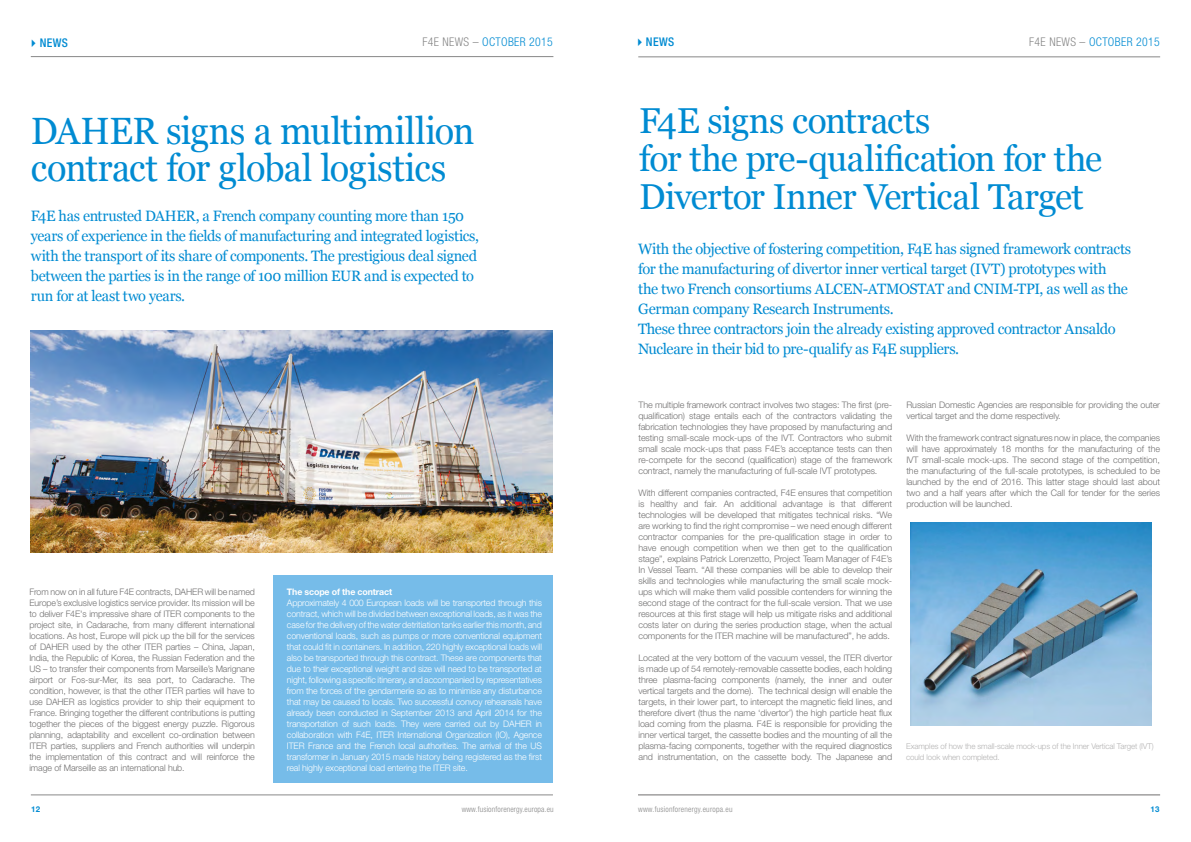
<style>
.page{position:relative;width:1191px;height:842px;background:#fff}
.page>*{position:absolute;margin:0;border:0;box-sizing:border-box;transform-origin:0 0}
.t1{font:38px/37px "Georgia";letter-spacing:-.015em;color:#008bd2;scale:.95 1}
.t2{font:36px/38px "Georgia";letter-spacing:-.025em;color:#008bd2}
.t3{font:15px/20px "Georgia";letter-spacing:-.025em;color:#008bd2}
.t4{font:300 condensed 12px "Helvetica Neue LT Std";letter-spacing:.03em;color:#008bd2}
.t5{font:500 condensed 12px "Helvetica Neue LT Std";letter-spacing:.03em;color:#008bd2}
.t6{font:300 9px/11px "Helvetica Neue LT Std";letter-spacing:-.01em;color:#706f6f;text-align:justify}
.t7{font:300 9px/11px "Helvetica Neue LT Std";letter-spacing:-.015em;color:#fff;text-align:justify}
.t8{font:700 9px "Helvetica Neue LT Std";letter-spacing:-.015em;color:#fff}
.t9{font:300 8px/11px "Helvetica Neue LT Std";letter-spacing:-.01em;color:#b3b2b2}
.t10{font:300 condensed 8px "Helvetica Neue LT Std";letter-spacing:.025em;color:#878787}
.t11{font:700 8px "Helvetica Neue LT Std";color:#008bd2}
.s1{color:#878787}
</style>
<div class="page">
<hr style="left:31px;top:56px;width:522px;height:1px;background:#878787">
<hr style="left:638px;top:57px;width:522px;height:1px;background:#878787">
<div style="left:274px;top:575px;width:279px;height:207px;background:#76bce9"></div>
<img style="left:31px;top:331px;width:522px;height:222px">
<hr style="left:638px;top:795px;width:522px;height:1px;background:#706f6f">
<hr style="left:31px;top:795px;width:522px;height:1px;background:#8a8989">
<img style="left:910px;top:523px;width:241px;height:203px">
<h3 class="t5" style="left:28px;top:35px;width:42px">✔NEWS</h3>
<h3 class="t5" style="left:634px;top:34px;width:42px">✔NEWS</h3>
<h3 class="t4" style="left:1029px;top:35px;width:132px"><span class="s1">F4E NEWS –</span> october 2015</h3>
<h3 class="t4" style="left:422px;top:35px;width:132px"><span class="s1">F4E NEWS –</span> october 2015</h3>
<h1 class="t1" style="left:31px;top:112px;width:468px">DAHER signs a multimillion contract for global logistics</h1>
<p class="t3" style="left:31px;top:206px;width:450px">F4E has entrusted DAHER, a French company counting more than 150 years of experience in the fields of manufacturing and integrated logistics, with the transport of its share of components. The prestigious deal signed between the parties is in the range of 100 million EUR and is expected to run for at least two years.</p>
<p class="t6" style="left:29px;top:586px;width:227px">From now on in all future F4E contracts, DAHER will be named Europe’s exclusive logistics service provider. Its mission will be to deliver F4E's impressive share of ITER components to the project site, in Cadarache, from many different international locations. As host, Europe will pick up the bill for the services of DAHER used by the other ITER parties – China, Japan, India, the Republic of Korea, the Russian Federation and the US – to transfer their components from Marseille’s Marignane airport or Fos-sur-Mer, its sea port, to Cadarache. The condition, however, is that the other ITER parties will have to use DAHER as logistics provider to ship their equipment to France. Bringing together the different contributions is putting together the pieces of the biggest energy puzzle. Rigorous planning, adaptability and excellent co-ordination between ITER parties, suppliers and French authorities will underpin the implementation of this contract and will reinforce the image of Marseille as an international hub.</p>
<p class="t8" style="left:287px;top:586px;width:107px">The scope of the contract</p>
<p class="t7" style="left:287px;top:597px;width:256px">Approximately 4 000 European loads will be transported through this contract, which will be divided between exceptional loads, as it was the case for the delivery of the water detritiation tanks earlier this month, and conventional loads, such as pumps or more conventional equipment that could fit in containers. In addition, 220 highly exceptional loads will also be transported through this contract. These are components that due to their exceptional weight and size will need to be transported at night, following a specific itinerary, and accompanied by representatives from the forces of the gendarmerie so as to minimise any disturbance that may be caused to locals. Two successful convoy rehearsals have already been conducted in September 2013 and April 2014 for the transportation of such loads. They were carried out by DAHER in collaboration with F4E, ITER International Organization (IO), Agence ITER France and the French local authorities. The arrival of the US transformer in January 2015 made history being registered as the first real highly exceptional load entering the ITER site.</p>
<h2 class="t2" style="left:639px;top:101px;width:464px">F4E signs contracts<br>for the pre-qualification for the<br>Divertor Inner Vertical Target</h2>
<p class="t3" style="left:638px;top:239px;width:494px">With the objective of fostering competition, F4E has signed framework contracts for the manufacturing of divertor inner vertical target (IVT) prototypes with<br>the two French consortiums ALCEN-ATMOSTAT and CNIM-TPI, as well as the German company Research Instruments.<br>These three contractors join the already existing approved contractor Ansaldo Nucleare in their bid to pre-qualify as F4E suppliers.</p>
<p class="t6" style="left:638px;top:399px;width:255px">The multiple framework contract involves two stages: The first (pre&shy;qualification) stage entails each of the contractors validating the fabrication technologies they have proposed by manufacturing and testing small-scale mock-ups of the IVT. Contractors who submit small scale mock-ups that pass F4E’s acceptance tests can then re-compete for the second (qualification) stage of the framework contract, namely the manufacturing of full-scale IVT prototypes.</p>
<p class="t6" style="left:638px;top:487px;width:255px">With different companies contracted, F4E ensures that competition is healthy and fair. An additional advantage is that different technologies will be developed that mitigates technical risks. “We are working to find the right compromise – we need enough different contractor companies for the pre-qualification stage in order to have enough competition when we then get to the qualification stage”, explains Patrick Lorenzetto, Project Team Manager of F4E’s In Vessel Team. “All these companies will be able to develop their skills and technologies while manufacturing the small scale mock&shy;ups which will make them valid possible contenders for winning the second stage of the contract for the full-scale version. That we use resources at this first stage will help us mitigate risks and additional costs later on during the series production stage, when the actual components for the ITER machine will be manufactured”, he adds.</p>
<p class="t6" style="left:638px;top:652px;width:255px">Located at the very bottom of the vacuum vessel, the ITER divertor is made up of 54 remotely-removable cassette bodies, each holding three plasma-facing components (namely, the inner and outer vertical targets and the dome). The technical design will enable the targets, in their lower part, to intercept the magnetic field lines, and therefore divert (thus the name ‘divertor’) the high particle heat flux load coming from the plasma. F4E is responsible for providing the inner vertical target, the cassette bodies and the mounting of all the plasma-facing components, together with the required diagnostics and instrumentation, on the cassette body. The Japanese and</p>
<p class="t6" style="left:906px;top:399px;width:255px">Russian Domestic Agencies are responsible for providing the outer vertical target and the dome respectively.</p>
<p class="t6" style="left:906px;top:432px;width:255px">With the framework contract signatures now in place, the companies will have approximately 18 months for the manufacturing of the IVT small-scale mock-ups. The second stage of the competition, the manufacturing of the full-scale prototypes, is scheduled to be launched by the end of 2016. This latter stage should last about two and a half years after which the Call for tender for the series production will be launched.</p>
<p class="t9" style="left:906px;top:740px;width:249px">Examples of how the small-scale mock-ups of the Inner Vertical Target (IVT) could look when completed.</p>
<p class="t11" style="left:31px;top:804px;width:10px">12</p>
<p class="t10" style="left:638px;top:805px;width:96px">www.fusionforenergy.europa.eu</p>
<p class="t11" style="left:1150px;top:804px;width:10px">13</p>
<p class="t10" style="left:462px;top:805px;width:94px">www.fusionforenergy.europa.eu</p>
</div>
